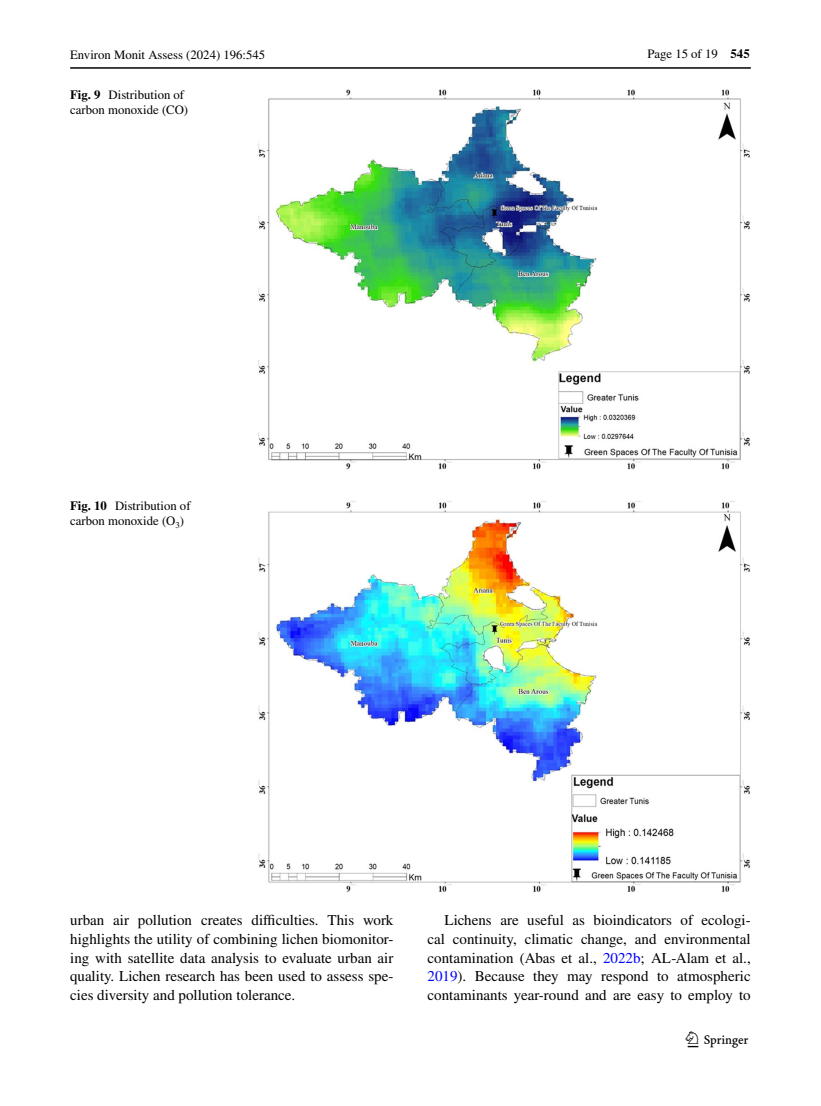
<style>
.page{position:relative;width:821px;height:1106px;background:#fff}
.page>*{position:absolute;margin:0;border:0;box-sizing:border-box;transform-origin:0 0}
.t1{font:22.5px "Springnew Regular 3";color:#000}
.t2{font:15px/18.8px "STIX";color:#000;text-align:justify}
.t3{font:12.75px/15px "STIX";color:#000}
.s1{font-weight:700}
.s2{color:#00f}
</style>
<div class="page">
<hr style="left:70px;top:67px;width:680px;height:2px;background:#000">
<img style="left:258px;top:89px;width:492px;height:380px">
<img style="left:258px;top:501px;width:492px;height:391px">
<p class="t3" style="left:70px;top:48px;width:197px">Environ Monit Assess (2024) 196:545</p>
<p class="t3" style="left:70px;top:88px;width:119px"><span class="s1">Fig. 9</span> Distribution of carbon monoxide (CO)</p>
<p class="t3" style="left:70px;top:499px;width:122px"><span class="s1">Fig. 10</span> Distribution of carbon monoxide (O<sub>3</sub>)</p>
<p class="t3" style="left:647px;top:47px;width:104px">Page 15 of 19 <span class="s1">545</span></p>
<p class="t2" style="left:70px;top:911px;width:325px">urban air pollution creates difficulties. This work highlights the utility of combining lichen biomonitor&shy;ing with satellite data analysis to evaluate urban air quality. Lichen research has been used to assess spe&shy;cies diversity and pollution tolerance.</p>
<p class="t2" style="left:427px;top:911px;width:325px;text-indent:17px">Lichens are useful as bioindicators of ecologi&shy;cal continuity, climatic change, and environmental contamination (Abas et al., <span class="s2">2022b</span>; AL-Alam et al., <span class="s2">2019</span>). Because they may respond to atmospheric contaminants year-round and are easy to employ to</p>
<h1 class="t1" style="left:687px;top:1031px;width:62px">1 3</h1>
</div>
